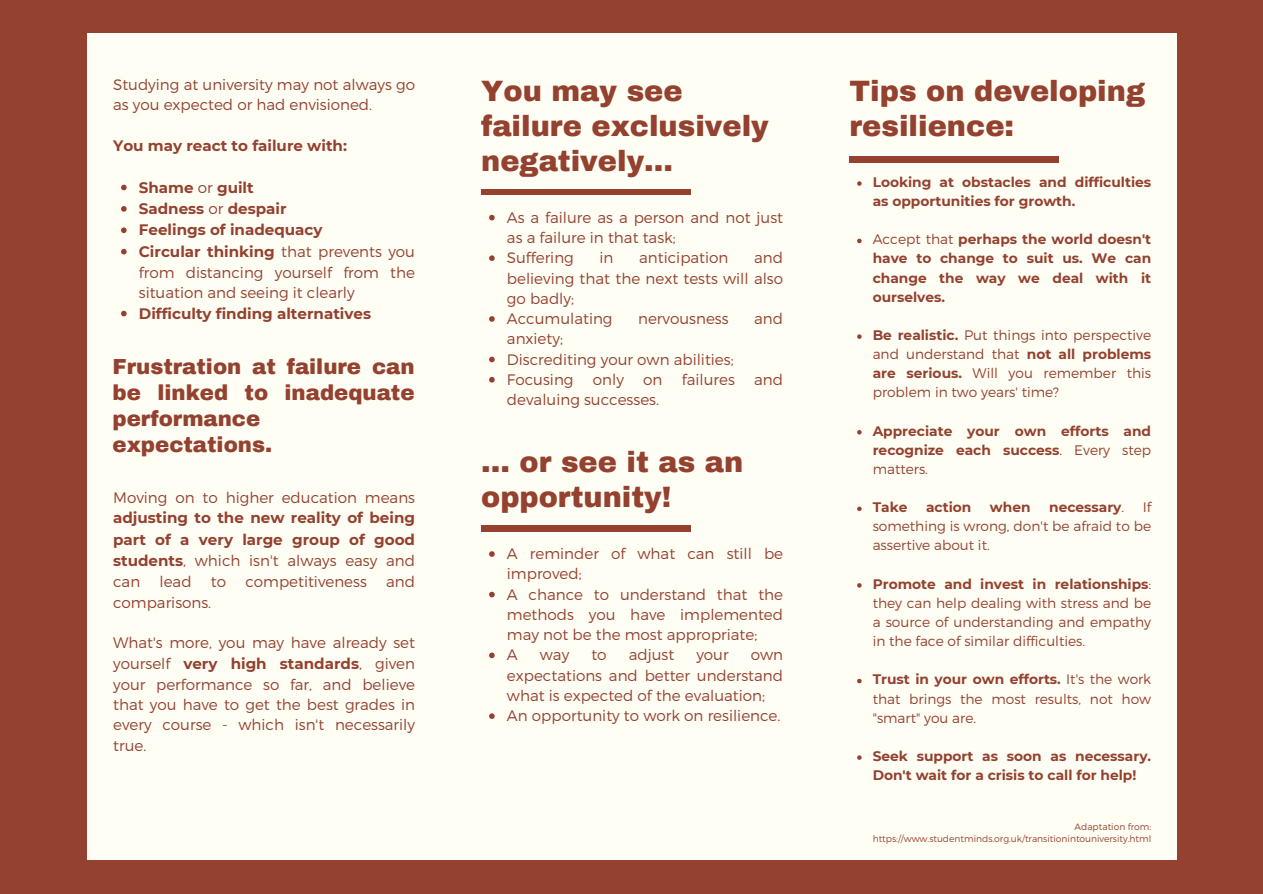
<style>
.page{position:relative;width:1263px;height:894px;background:#fff}
.page>*{position:absolute;margin:0;border:0;box-sizing:border-box;transform-origin:0 0}
.t1{font:900 28.8px/34.8px "Archivo";color:#94412f}
.t2{font:900 21.3px/25.8px "Archivo";color:#94412f}
.t3{font:300 15.15px/20.2px "Montserrat";color:#94412f;text-align:justify}
.t4{font:700 15.15px/21.1px "Montserrat";color:#94412f;text-align:justify}
.t5{font:300 13.8px/19px "Montserrat";color:#94412f;text-align:justify}
.t6{font:700 13.8px/19px "Montserrat";color:#94412f}
.t7{font:300 9.15px/12.1px "Montserrat";color:#94412f;text-align:right}
.s1{font-weight:300}
.s2{font-weight:700}
</style>
<div class="page">
<div style="left:0;top:0;width:1263px;height:893px;background:#94412f"></div>
<div style="left:87px;top:34px;width:1090px;height:824px;background:#fffef5"></div>
<div style="left:481px;top:189px;width:209px;height:6px;background:#94412f"></div>
<div style="left:481px;top:525px;width:209px;height:6px;background:#94412f"></div>
<div style="left:849px;top:156px;width:209px;height:6px;background:#94412f"></div>
<svg style="left:121px;top:185px;width:6px;height:5px"></svg>
<svg style="left:121px;top:206px;width:6px;height:6px"></svg>
<svg style="left:121px;top:227px;width:6px;height:6px"></svg>
<svg style="left:121px;top:249px;width:6px;height:5px"></svg>
<svg style="left:121px;top:311px;width:6px;height:5px"></svg>
<svg style="left:489px;top:215px;width:6px;height:5px"></svg>
<svg style="left:489px;top:255px;width:6px;height:6px"></svg>
<svg style="left:489px;top:316px;width:6px;height:6px"></svg>
<svg style="left:489px;top:356px;width:6px;height:6px"></svg>
<svg style="left:489px;top:377px;width:6px;height:5px"></svg>
<svg style="left:489px;top:551px;width:6px;height:5px"></svg>
<svg style="left:489px;top:591px;width:6px;height:6px"></svg>
<svg style="left:489px;top:652px;width:6px;height:6px"></svg>
<svg style="left:489px;top:713px;width:6px;height:5px"></svg>
<svg style="left:857px;top:181px;width:5px;height:5px"></svg>
<svg style="left:857px;top:239px;width:5px;height:4px"></svg>
<svg style="left:857px;top:334px;width:5px;height:5px"></svg>
<svg style="left:857px;top:430px;width:5px;height:4px"></svg>
<svg style="left:857px;top:506px;width:5px;height:5px"></svg>
<svg style="left:857px;top:583px;width:5px;height:4px"></svg>
<svg style="left:857px;top:678px;width:5px;height:5px"></svg>
<svg style="left:857px;top:755px;width:5px;height:4px"></svg>
<p class="t3" style="left:113px;top:74px;width:303px">Studying at university may not always go as you expected or had envisioned.</p>
<p class="t4" style="left:113px;top:135px;width:235px">You may react to failure with:</p>
<p class="t4" style="left:139px;top:176px;width:116px">Shame <span class="s1">or</span> guilt</p>
<p class="t4" style="left:139px;top:198px;width:149px">Sadness <span class="s1">or</span> despair</p>
<p class="t4" style="left:139px;top:219px;width:185px">Feelings of inadequacy</p>
<p class="t3" style="left:139px;top:240px;width:278px;line-height:20.9px"><span class="s2">Circular thinking</span> that prevents you from distancing yourself from the situation and seeing it clearly</p>
<p class="t4" style="left:139px;top:302px;width:234px">Difficulty finding alternatives</p>
<p class="t2" style="left:113px;top:354px;width:303px">Frustration at failure can be linked to inadequate performance expectations.</p>
<p class="t4" style="left:113px;top:487px;width:303px"><span class="s1">Moving on to higher education means </span>adjusting to the new reality of being part of a very large group of good students<span class="s1">, which isn't always easy and can</span></p>
<p class="t3" style="left:160px;top:571px;width:34px">lead</p>
<p class="t3" style="left:211px;top:571px;width:17px">to</p>
<p class="t3" style="left:245px;top:571px;width:123px">competitiveness</p>
<p class="t3" style="left:386px;top:571px;width:30px">and</p>
<p class="t3" style="left:113px;top:591px;width:100px">comparisons.</p>
<p class="t3" style="left:113px;top:631px;width:303px">What's more, you may have already set yourself <span class="s2">very high standards</span>, given your performance so far, and believe that you have to get the best grades in every course - which isn't necessarily true.</p>
<p class="t1" style="left:481px;top:74px;width:289px">You may see failure exclusively negatively...</p>
<p class="t3" style="left:507px;top:206px;width:278px">As a failure as a person and not just as a failure in that task;</p>
<p class="t3" style="left:507px;top:247px;width:68px">Suffering</p>
<p class="t3" style="left:600px;top:247px;width:15px">in</p>
<p class="t3" style="left:639px;top:247px;width:91px">anticipation</p>
<p class="t3" style="left:507px;top:247px;width:278px;text-indent:247px">and believing that the next tests will also go badly;</p>
<p class="t3" style="left:507px;top:307px;width:107px">Accumulating</p>
<p class="t3" style="left:638px;top:307px;width:92px">nervousness</p>
<p class="t3" style="left:754px;top:307px;width:30px">and</p>
<p class="t3" style="left:507px;top:328px;width:58px">anxiety;</p>
<p class="t3" style="left:507px;top:348px;width:228px">Discrediting your own abilities;</p>
<p class="t3" style="left:507px;top:368px;width:68px">Focusing</p>
<p class="t3" style="left:593px;top:368px;width:33px">only</p>
<p class="t3" style="left:643px;top:368px;width:21px">on</p>
<p class="t3" style="left:682px;top:368px;width:55px">failures</p>
<p class="t3" style="left:754px;top:368px;width:30px">and</p>
<p class="t3" style="left:507px;top:388px;width:154px">devaluing successes.</p>
<p class="t1" style="left:481px;top:445px;width:264px">... or see it as an opportunity!</p>
<p class="t3" style="left:507px;top:542px;width:278px">A reminder of what can still be improved;</p>
<p class="t3" style="left:507px;top:583px;width:278px">A chance to understand that the methods you have implemented may not be the most appropriate;</p>
<p class="t3" style="left:507px;top:644px;width:12px">A</p>
<p class="t3" style="left:540px;top:644px;width:31px">way</p>
<p class="t3" style="left:591px;top:644px;width:17px">to</p>
<p class="t3" style="left:629px;top:644px;width:47px">adjust</p>
<p class="t3" style="left:696px;top:644px;width:34px">your</p>
<p class="t3" style="left:507px;top:644px;width:278px;text-indent:244px">own expectations and better understand what is expected of the evaluation;</p>
<p class="t3" style="left:507px;top:704px;width:275px">An opportunity to work on resilience.</p>
<p class="t1" style="left:849px;top:74px;width:297px">Tips on developing resilience:</p>
<p class="t6" style="left:873px;top:172px;width:280px">Looking at obstacles and difficulties as opportunities for growth.</p>
<p class="t6" style="left:873px;top:230px;width:280px;text-align:justify"><span class="s1">Accept that</span> perhaps the world doesn't have to change to suit us. We can change the way we deal with it ourselves.</p>
<p class="t5" style="left:873px;top:325px;width:280px"><span class="s2">Be realistic.</span> Put things into perspective and understand that <span class="s2">not all problems are serious.</span> Will you remember this problem in two years' time?</p>
<p class="t6" style="left:873px;top:421px;width:280px;text-align:justify">Appreciate your own efforts and recognize each success<span class="s1">. Every step matters.</span></p>
<p class="t6" style="left:873px;top:497px;width:36px">Take</p>
<p class="t6" style="left:926px;top:497px;width:47px">action</p>
<p class="t6" style="left:990px;top:497px;width:42px">when</p>
<p class="t6" style="left:1049px;top:497px;width:77px">necessary<span class="s1">.</span></p>
<p class="t5" style="left:873px;top:497px;width:280px;text-indent:270px">If something is wrong, don't be afraid to be assertive about it.</p>
<p class="t5" style="left:873px;top:573px;width:280px"><span class="s2">Promote and invest in relationships</span>: they can help dealing with stress and be a source of understanding and empathy in the face of similar difficulties.</p>
<p class="t5" style="left:873px;top:669px;width:280px"><span class="s2">Trust in your own efforts.</span> It's the work that brings the most results, not how "smart" you are.</p>
<p class="t6" style="left:873px;top:746px;width:280px">Seek support as soon as necessary.<br>Don't wait for a crisis to call for help!</p>
<p class="t7" style="left:873px;top:819px;width:280px">Adaptation from: https://www.studentminds.org.uk/transitionintouniversity.html</p>
</div>
